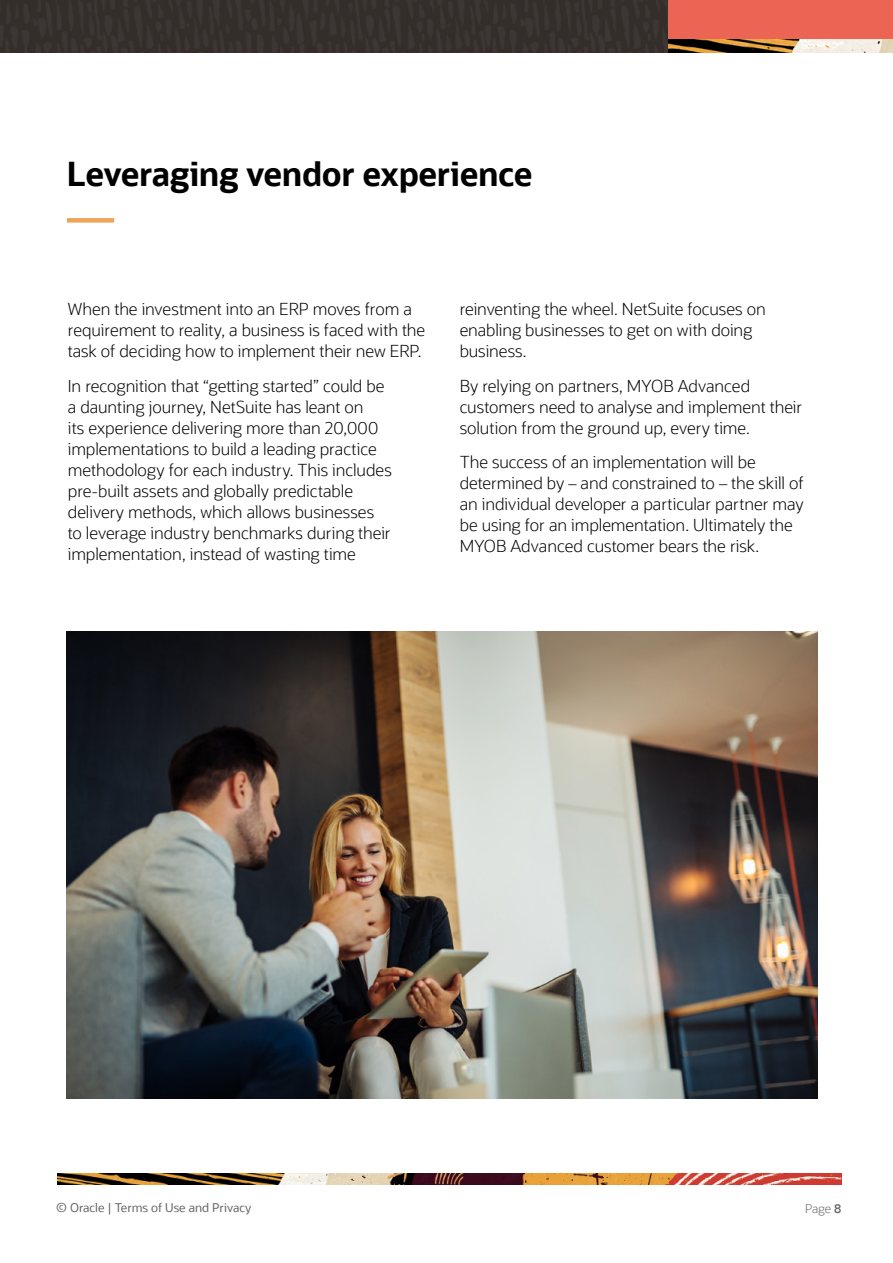
<style>
.page{position:relative;width:893px;height:1263px;background:#fff}
.page>*{position:absolute;margin:0;border:0;box-sizing:border-box;transform-origin:0 0}
.t1{font:700 33px "Oracle Sans";letter-spacing:-.015em;color:#000}
.t2{font:300 16.5px/21px "Oracle Sans";letter-spacing:-.005em;color:#000}
.t3{font:12px "Oracle Sans";color:#666}
.t4{font:300 12px "Oracle Sans";color:#666}
.s1{font-weight:600}
</style>
<div class="page">
<img style="left:57px;top:1174px;width:784px;height:10px">
<img style="left:0;top:0;width:669px;height:52px">
<div style="left:669px;top:0;width:224px;height:50px;background:#ec6554"></div>
<img style="left:669px;top:39px;width:224px;height:13px">
<div style="left:67px;top:218px;width:47px;height:5px;background:#eea357"></div>
<img style="left:67px;top:631px;width:751px;height:467px">
<h1 class="t1" style="left:67px;top:153px;width:467px">Leveraging vendor experience</h1>
<p class="t2" style="left:68px;top:299px;width:359px">When the investment into an ERP moves from a requirement to reality, a business is faced with the task of deciding how to implement their new ERP.</p>
<p class="t2" style="left:68px;top:375px;width:325px">In recognition that “getting started” could be a daunting journey, NetSuite has leant on<br>its experience delivering more than 20,000 implementations to build a leading practice methodology for each industry. This includes pre-built assets and globally predictable delivery methods, which allows businesses to leverage industry benchmarks during their implementation, instead of wasting time</p>
<p class="t2" style="left:460px;top:299px;width:308px">reinventing the wheel. NetSuite focuses on enabling businesses to get on with doing business.</p>
<p class="t2" style="left:460px;top:375px;width:344px">By relying on partners, MYOB Advanced customers need to analyse and implement their solution from the ground up, every time.</p>
<p class="t2" style="left:460px;top:452px;width:346px">The success of an implementation will be determined by – and constrained to – the skill of an individual developer a particular partner may be using for an implementation. Ultimately the MYOB Advanced customer bears the risk.</p>
<p class="t3" style="left:56px;top:1200px;width:197px">© Oracle | Terms of Use and Privacy</p>
<p class="t4" style="left:805px;top:1202px;width:38px">Page <span class="s1">8</span></p>
</div>
